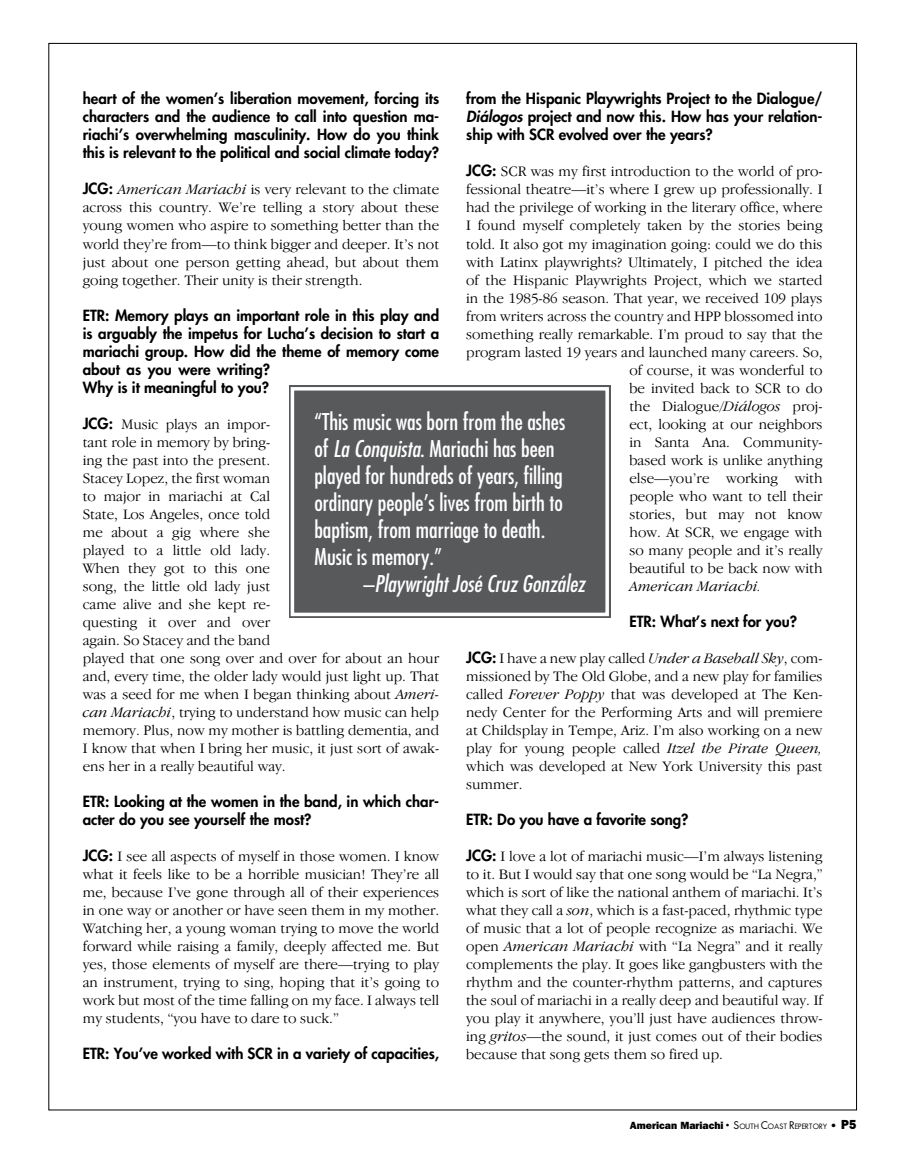
<style>
.page{position:relative;width:905px;height:1175px;background:#fff}
.page>*{position:absolute;margin:0;border:0;box-sizing:border-box;transform-origin:0 0}
.t1{font:condensed 22.5px/27px "Futura";color:#fff}
.t2{font:italic condensed 22.5px "Futura";color:#fff}
.t3{font:300 15px/18px "Garamond IT Cby BT";color:#000;text-align:justify}
.t4{font:800 15px/18px "Futura";color:#000;text-align:justify}
.t5{font:italic 300 15px "Garamond IT Cby BT";color:#000}
.t6{font:800 10.5px "Franklin Gothic";color:#000}
.s1{font-family:"Futura";font-weight:800}
.s2{font-style:italic}
.s3{font-style:normal}
.s4{font-family:"Futura";font-weight:400}
.s5{font-family:"Futura";font-weight:400;font-size:7.35px}
.s6{font-size:13.2px}
</style>
<div class="page">
<div style="left:289px;top:385px;width:322px;height:233px;background:#58595b"></div>
<div style="left:291px;top:387px;width:318px;height:229px;border:3px solid #fff"></div>
<p class="t4" style="left:83px;top:90px;width:358px">heart of the women’s liberation movement, forcing its characters and the audience to call into question ma&shy;riachi’s overwhelming masculinity. How do you think this is relevant to the political and social climate today?</p>
<p class="t3" style="left:83px;top:180px;width:358px"><span class="s1">JCG:</span> <span class="s2">American Mariachi</span> is very relevant to the climate across this country. We’re telling a story about these young women who aspire to something better than the world they’re from—to think bigger and deeper. It’s not just about one person getting ahead, but about them going together. Their unity is their strength.</p>
<p class="t4" style="left:83px;top:306px;width:358px;text-align:left">ETR: Memory plays an important role in this play and is arguably the impetus for Lucha’s decision to start a mariachi group. How did the theme of memory come about as you were writing?<br>Why is it meaningful to you?</p>
<p class="t3" style="left:83px;top:414px;width:358px;text-align:left"><span class="s1">JCG:</span> Music plays an impor-<br>tant role in memory by bring-<br>ing the past into the present.<br>Stacey Lopez, the first woman<br>to major in mariachi at Cal<br>State, Los Angeles, once told<br>me about a gig where she<br>played to a little old lady.<br>When they got to this one<br>song, the little old lady just<br>came alive and she kept re-<br>questing it over and over<br>again. So Stacey and the band<br>played that one song over and over for about an hour and, every time, the older lady would just light up. That was a seed for me when I began thinking about <span class="s2">Ameri&shy;can Mariachi</span>, trying to understand how music can help memory. Plus, now my mother is battling dementia, and I know that when I bring her music, it just sort of awak&shy;ens her in a really beautiful way.</p>
<p class="t4" style="left:83px;top:792px;width:358px">ETR: Looking at the women in the band, in which char&shy;acter do you see yourself the most?</p>
<p class="t3" style="left:83px;top:846px;width:358px"><span class="s1">JCG:</span> I see all aspects of myself in those women. I know what it feels like to be a horrible musician! They’re all me, because I’ve gone through all of their experiences in one way or another or have seen them in my mother.<br>Watching her, a young woman trying to move the world forward while raising a family, deeply affected me. But yes, those elements of myself are there—trying to play an instrument, trying to sing, hoping that it’s going to work but most of the time falling on my face. I always tell my students, “you have to dare to suck.”</p>
<p class="t4" style="left:83px;top:1044px;width:358px">ETR: You’ve worked with SCR in a variety of capacities,</p>
<p class="t4" style="left:466px;top:90px;width:358px">from the Hispanic Playwrights Project to the Dialogue/ <span class="s2">Diálogos</span> project and now this. How has your relation&shy;ship with SCR evolved over the years?</p>
<p class="t3" style="left:466px;top:162px;width:358px;text-align:right"><span class="s1">JCG:</span> SCR was my first introduction to the world of pro&shy;fessional theatre—it’s where I grew up professionally. I had the privilege of working in the literary office, where I found myself completely taken by the stories being told. It also got my imagination going: could we do this with Latinx playwrights? Ultimately, I pitched the idea of the Hispanic Playwrights Project, which we started in the 1985-86 season. That year, we received 109 plays from writers across the country and HPP blossomed into something really remarkable. I’m proud to say that the program lasted 19 years and launched many careers. So, of course, it was wonderful to<br>be invited back to SCR to do<br>the Dialogue/<span class="s2">Diálogos</span> proj-<br>ect, looking at our neighbors<br>in Santa Ana. Community-<br>based work is unlike anything<br>else—you’re working with<br>people who want to tell their<br>stories, but may not know<br>how. At SCR, we engage with<br>so many people and it’s really<br>beautiful to be back now with</p>
<p class="t5" style="left:629px;top:577px;width:133px">American Mariachi.</p>
<p class="t4" style="left:629px;top:612px;width:169px">ETR: What’s next for you?</p>
<p class="t3" style="left:466px;top:648px;width:358px"><span class="s1">JCG:</span> I have a new play called <span class="s2">Under a Baseball Sky</span>, com&shy;missioned by The Old Globe, and a new play for families called <span class="s2">Forever Poppy</span> that was developed at The Ken&shy;nedy Center for the Performing Arts and will premiere at Childsplay in Tempe, Ariz. I’m also working on a new play for young people called <span class="s2">Itzel the Pirate Queen, </span>which was developed at New York University this past summer.</p>
<p class="t4" style="left:466px;top:810px;width:224px">ETR: Do you have a favorite song?</p>
<p class="t3" style="left:466px;top:846px;width:358px"><span class="s1">JCG:</span> I love a lot of mariachi music—I’m always listening to it. But I would say that one song would be “La Negra,” which is sort of like the national anthem of mariachi. It’s what they call a <span class="s2">son</span>, which is a fast-paced, rhythmic type of music that a lot of people recognize as mariachi. We open <span class="s2">American Mariachi</span> with “La Negra” and it really complements the play. It goes like gangbusters with the rhythm and the counter-rhythm patterns, and captures the soul of mariachi in a really deep and beautiful way. If you play it anywhere, you’ll just have audiences throw&shy;ing <span class="s2">gritos</span>—the sound, it just comes out of their bodies because that song gets them so fired up.</p>
<h1 class="t1" style="left:314px;top:407px;width:252px">“This music was born from the ashes of <span class="s2">La Conquista</span>. Mariachi has been played for hundreds of years, filling ordinary people’s lives from birth to baptism, from marriage to death.<br>Music is memory.”</h1>
<h1 class="t2" style="left:363px;top:569px;width:223px"><span class="s3">–</span>Playwright José Cruz González</h1>
<p class="t6" style="left:630px;top:1119px;width:228px">American Mariachi <span class="s4">•</span> <span class="s4">S</span><span class="s5">OUTH</span> <span class="s4">C</span><span class="s5">OAST</span> <span class="s4">R</span><span class="s5">EPERTORY</span> • <span class="s6">P5</span></p>
</div>
